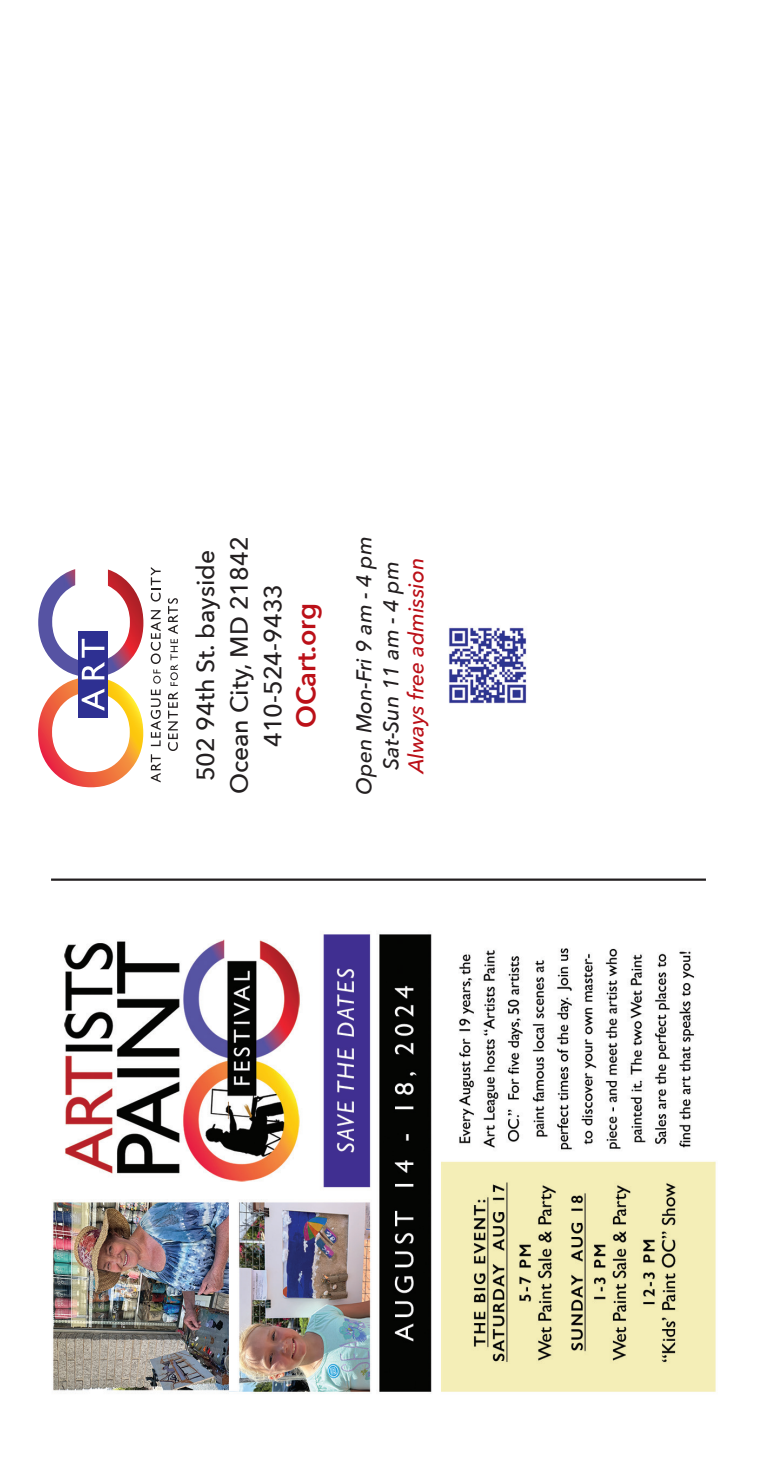
<style>
.page{position:relative;width:770px;height:1458px;background:#fff}
.page>*{position:absolute;margin:0;border:0;box-sizing:border-box;transform-origin:0 0}
.t1{font:600 27px "Avenir Next";letter-spacing:-.005em;color:#bb1018}
.t2{font:500 24.75px "Avenir Next";color:#231f20}
.t3{font:italic 500 21.38px "Avenir Next";color:#231f20}
.t4{font:italic 500 21.38px "Avenir Next";color:#bb1018}
</style>
<div class="page">
<img style="left:449px;top:627px;width:78px;height:77px">
<img style="left:38px;top:569px;width:105px;height:70px">
<div style="left:78px;top:632px;width:30px;height:86px;background:#2e3092"></div>
<svg style="left:38px;top:639px;width:105px;height:148px"></svg>
<svg style="left:151px;top:754px;width:10px;height:28px"></svg>
<svg style="left:151px;top:610px;width:10px;height:136px"></svg>
<svg style="left:151px;top:567px;width:10px;height:35px"></svg>
<svg style="left:168px;top:692px;width:10px;height:59px"></svg>
<svg style="left:168px;top:598px;width:10px;height:88px"></svg>
<img style="left:52px;top:934px;width:664px;height:459px">
<hr style="left:51px;top:879px;width:655px;height:2px;background:#231f20">
<p class="t2" style="left:184px;top:781px;width:233px;rotate:-90deg">502 94th St. bayside</p>
<p class="t2" style="left:218px;top:794px;width:259px;rotate:-90deg">Ocean City, MD 21842</p>
<p class="t2" style="left:252px;top:747px;width:165px;rotate:-90deg">410-524-9433</p>
<p class="t1" style="left:283px;top:728px;width:126px;rotate:-90deg">OCart.org</p>
<p class="t3" style="left:346px;top:795px;width:260px;rotate:-90deg">Open Mon-Fri 9 am - 4 pm</p>
<p class="t3" style="left:373px;top:770px;width:210px;rotate:-90deg">Sat-Sun 11 am - 4 pm</p>
<p class="t4" style="left:398px;top:773px;width:217px;rotate:-90deg">Always free admission</p>
</div>
